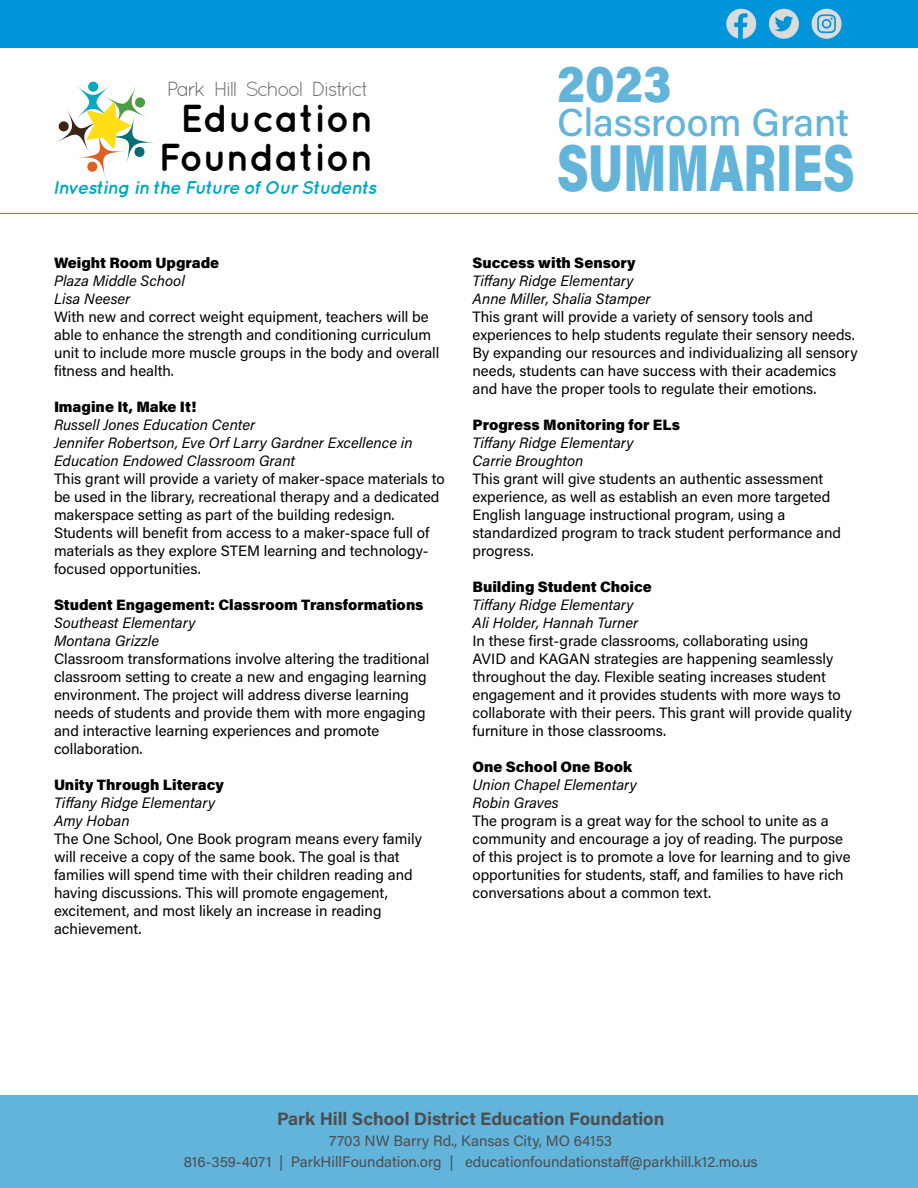
<style>
.page{position:relative;width:918px;height:1188px;background:#fff}
.page>*{position:absolute;margin:0;border:0;box-sizing:border-box;transform-origin:0 0}
.t1{font:900 66.3px "Acumin Pro";color:#62b4da;scale:.71 1}
.t2{font:900 52.65px "Acumin Pro";color:#62b4da;scale:.9 1}
.t3{font:700 39px/39px "Quicksand";color:#000;text-align:center}
.t4{font:500 39px "Acumin Pro";letter-spacing:-.005em;color:#62b4da}
.t5{font:20.4px "Quicksand";letter-spacing:-.1em;color:#6d6e71}
.t6{font:italic 700 18.6px "Quicksand";letter-spacing:-.055em;color:#00a9be}
.t7{font:700 18px "Acumin Pro";color:#4d4d4f}
.t8{font:15px/18px "Acumin Pro";color:#000}
.t9{font:italic 15px/18px "Acumin Pro";color:#000}
.t10{font:900 15px "Acumin Pro";color:#000}
.t11{font:15px "Acumin Pro";color:#4d4d4f}
</style>
<div class="page">
<svg style="left:52px;top:105px;width:52px;height:52px"></svg>
<svg style="left:58px;top:121px;width:11px;height:11px"></svg>
<svg style="left:72px;top:81px;width:42px;height:42px"></svg>
<div style="left:88px;top:82px;width:10px;height:10px;background:#00a9be;border-radius:50%"></div>
<div style="left:99px;top:81px;width:53px;height:52px;background:#fff;border-radius:13px"></div>
<svg style="left:86px;top:97px;width:60px;height:75px"></svg>
<hr style="left:0;top:213px;width:918px;height:1px;background:#0095da">
<div style="left:0;top:0;width:918px;height:48px;background:#0095da"></div>
<div style="left:0;top:1095px;width:918px;height:93px;background:#62b4da"></div>
<svg style="left:726px;top:9px;width:30px;height:30px"></svg>
<svg style="left:769px;top:9px;width:30px;height:30px"></svg>
<svg style="left:812px;top:9px;width:30px;height:30px"></svg>
<p class="t5" style="left:167px;top:77px;width:204px">Park Hill School District</p>
<p class="t3" style="left:159px;top:97px;width:217px">Education<br>Foundation</p>
<p class="t6" style="left:53px;top:176px;width:326px">Investing in the Future of Our Students</p>
<p class="t10" style="left:54px;top:252px;width:167px">Weight Room Upgrade</p>
<p class="t9" style="left:54px;top:271px;width:132px">Plaza Middle School</p>
<p class="t9" style="left:54px;top:289px;width:78px">Lisa Neeser</p>
<p class="t8" style="left:54px;top:307px;width:387px">With new and correct weight equipment, teachers will be able to enhance the strength and conditioning curriculum unit to include more muscle groups in the body and overall fitness and health.</p>
<p class="t10" style="left:54px;top:396px;width:144px">Imagine It, Make It!</p>
<p class="t9" style="left:54px;top:415px;width:203px">Russell Jones Education Center</p>
<p class="t9" style="left:54px;top:433px;width:360px">Jennifer Robertson, Eve Orf Larry Gardner Excellence in<br>Education Endowed Classroom Grant</p>
<p class="t8" style="left:54px;top:469px;width:392px">This grant will provide a variety of maker-space materials to be used in the library, recreational therapy and a dedicated makerspace setting as part of the building redesign.<br>Students will benefit from access to a maker-space full of materials as they explore STEM learning and technology&shy;focused opportunities.</p>
<p class="t10" style="left:54px;top:594px;width:371px">Student Engagement: Classroom Transformations</p>
<p class="t9" style="left:54px;top:613px;width:143px">Southeast Elementary</p>
<p class="t9" style="left:54px;top:631px;width:107px">Montana Grizzle</p>
<p class="t8" style="left:54px;top:649px;width:377px">Classroom transformations involve altering the traditional classroom setting to create a new and engaging learning environment. The project will address diverse learning needs of students and provide them with more engaging and interactive learning experiences and promote collaboration.</p>
<p class="t10" style="left:54px;top:774px;width:171px">Unity Through Literacy</p>
<p class="t9" style="left:54px;top:793px;width:163px">Tiffany Ridge Elementary</p>
<p class="t9" style="left:54px;top:811px;width:77px">Amy Hoban</p>
<p class="t8" style="left:54px;top:829px;width:370px">The One School, One Book program means every family will receive a copy of the same book. The goal is that families will spend time with their children reading and having discussions. This will promote engagement, excitement, and most likely an increase in reading achievement.</p>
<p class="t2" style="left:557px;top:46px;width:128px">2023</p>
<p class="t4" style="left:557px;top:95px;width:293px">Classroom Grant</p>
<p class="t1" style="left:557px;top:121px;width:421px">SUMMARIES</p>
<p class="t10" style="left:472px;top:252px;width:165px">Success with Sensory</p>
<p class="t9" style="left:472px;top:271px;width:163px">Tiffany Ridge Elementary</p>
<p class="t9" style="left:472px;top:289px;width:180px">Anne Miller, Shalia Stamper</p>
<p class="t8" style="left:472px;top:307px;width:387px">This grant will provide a variety of sensory tools and experiences to help students regulate their sensory needs.<br>By expanding our resources and individualizing all sensory needs, students can have success with their academics and have the proper tools to regulate their emotions.</p>
<p class="t10" style="left:472px;top:414px;width:209px">Progress Monitoring for ELs</p>
<p class="t9" style="left:472px;top:433px;width:163px">Tiffany Ridge Elementary</p>
<p class="t9" style="left:472px;top:451px;width:112px">Carrie Broughton</p>
<p class="t8" style="left:472px;top:469px;width:370px">This grant will give students an authentic assessment experience, as well as establish an even more targeted English language instructional program, using a standardized program to track student performance and progress.</p>
<p class="t10" style="left:472px;top:576px;width:181px">Building Student Choice</p>
<p class="t9" style="left:472px;top:595px;width:163px">Tiffany Ridge Elementary</p>
<p class="t9" style="left:472px;top:613px;width:167px">Ali Holder, Hannah Turner</p>
<p class="t8" style="left:472px;top:631px;width:381px">In these first-grade classrooms, collaborating using<br>AVID and KAGAN strategies are happening seamlessly throughout the day. Flexible seating increases student engagement and it provides students with more ways to collaborate with their peers. This grant will provide quality furniture in those classrooms.</p>
<p class="t10" style="left:472px;top:756px;width:161px">One School One Book</p>
<p class="t9" style="left:472px;top:775px;width:166px">Union Chapel Elementary</p>
<p class="t9" style="left:472px;top:793px;width:88px">Robin Graves</p>
<p class="t8" style="left:472px;top:811px;width:380px">The program is a great way for the school to unite as a community and encourage a joy of reading. The purpose of this project is to promote a love for learning and to give opportunities for students, staff, and families to have rich conversations about a common text.</p>
<p class="t7" style="left:277px;top:1107px;width:389px">Park Hill School District Education Foundation</p>
<p class="t11" style="left:329px;top:1131px;width:284px">7703 NW Barry Rd., Kansas City, MO 64153</p>
<p class="t11" style="left:184px;top:1152px;width:575px">816-359-4071 | ParkHillFoundation.org | educationfoundationstaff@parkhill.k12.mo.us</p>
</div>
